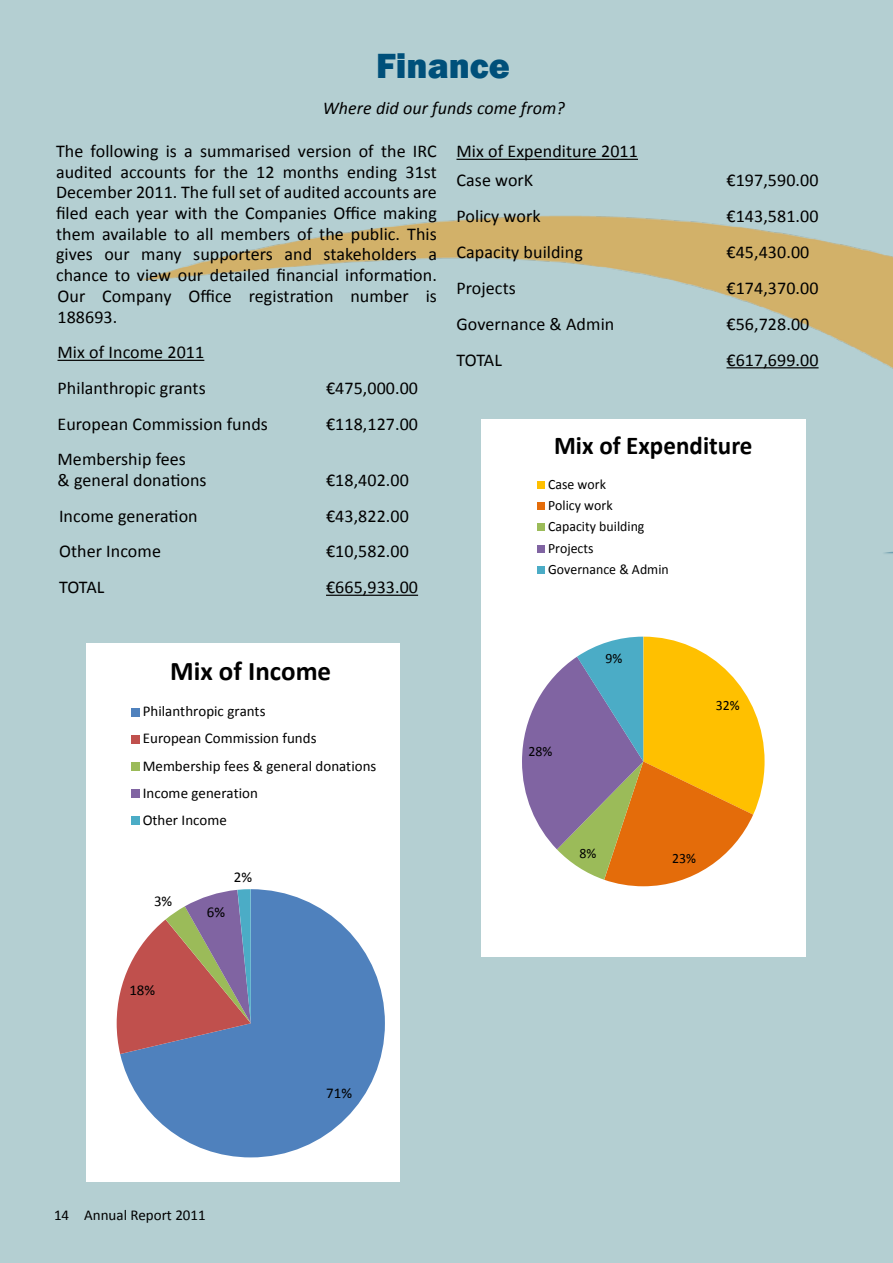
<style>
.page{position:relative;width:893px;height:1263px;background:#b4cfd2}
.page>*{position:absolute;margin:0;border:0;box-sizing:border-box;transform-origin:0 0}
.t1{font:800 36px "Franklin Gothic";color:#00507a}
.t2{font:700 27px "Calibri";color:#000}
.t3{font:700 25.65px "Calibri";color:#000}
.t4{font:18px/20.7px "Calibri";letter-spacing:.005em;color:#000}
.t5{font:italic 18px "Calibri";letter-spacing:.005em;color:#000}
.t6{font:15px/27.2px "Calibri";color:#000}
.t7{font:14.25px/21.3px "Calibri";color:#000}
</style>
<div class="page">
<img style="left:57px;top:158px;width:836px;height:788px">
<hr style="left:58px;top:360px;width:146px;height:1px;background:#000">
<hr style="left:326px;top:595px;width:92px;height:1px;background:#000">
<hr style="left:456px;top:159px;width:182px;height:1px;background:#000">
<hr style="left:726px;top:367px;width:93px;height:1px;background:#000">
<div style="left:86px;top:643px;width:314px;height:538px;background:#fff"></div>
<svg style="left:120px;top:889px;width:265px;height:268px;fill:#4f81bd"></svg>
<svg style="left:117px;top:889px;width:134px;height:165px"></svg>
<div style="left:131px;top:708px;width:8px;height:8px;background:#4f81bd"></div>
<div style="left:131px;top:735px;width:8px;height:8px;background:#c0504d"></div>
<div style="left:131px;top:762px;width:8px;height:8px;background:#9bbb59"></div>
<div style="left:131px;top:789px;width:8px;height:8px;background:#8064a2"></div>
<div style="left:131px;top:816px;width:8px;height:9px;background:#4bacc6"></div>
<div style="left:482px;top:419px;width:324px;height:538px;background:#fff"></div>
<svg style="left:522px;top:637px;width:243px;height:249px"></svg>
<div style="left:537px;top:481px;width:8px;height:7px;background:#ffc000"></div>
<div style="left:537px;top:502px;width:8px;height:8px;background:#e46c0a"></div>
<div style="left:537px;top:523px;width:8px;height:8px;background:#9bbb59"></div>
<div style="left:537px;top:545px;width:8px;height:7px;background:#8064a2"></div>
<div style="left:537px;top:566px;width:8px;height:8px;background:#4bacc6"></div>
<h1 class="t1" style="left:376px;top:43px;width:135px">Finance</h1>
<p class="t5" style="left:323px;top:95px;width:243px">Where did our funds come from?</p>
<p class="t4" style="left:56px;top:141px;width:382px;text-align:justify">The following is a summarised version of the IRC audited accounts for the 12 months ending 31st December 2011. The full set of audited accounts are filed each year with the Companies Office making them available to all members of the public. This gives our many supporters and stakeholders a chance to view our detailed financial information.<br>Our Company Office registration number is 188693.</p>
<p class="t4" style="left:58px;top:334px;width:150px;line-height:35.7px">Mix of Income 2011<br>Philanthropic grants</p>
<p class="t4" style="left:456px;top:137px;width:183px;line-height:28.5px">Mix of Expenditure 2011<br>Case worK</p>
<p class="t4" style="left:726px;top:169px;width:94px">€197,590.00</p>
<p class="t4" style="left:456px;top:205px;width:86px">Policy work</p>
<p class="t4" style="left:726px;top:205px;width:94px">€143,581.00</p>
<p class="t4" style="left:456px;top:241px;width:128px">Capacity building</p>
<p class="t4" style="left:726px;top:241px;width:84px">€45,430.00</p>
<p class="t4" style="left:456px;top:277px;width:61px">Projects</p>
<p class="t4" style="left:726px;top:277px;width:94px">€174,370.00</p>
<p class="t4" style="left:456px;top:313px;width:159px">Governance &amp; Admin</p>
<p class="t4" style="left:726px;top:313px;width:84px">€56,728.00</p>
<p class="t4" style="left:456px;top:349px;width:47px">TOTAL</p>
<p class="t4" style="left:726px;top:349px;width:94px">€617,699.00</p>
<p class="t4" style="left:326px;top:378px;width:94px">€475,000.00</p>
<p class="t4" style="left:58px;top:413px;width:212px">European Commission funds</p>
<p class="t4" style="left:326px;top:413px;width:94px">€118,127.00</p>
<p class="t4" style="left:58px;top:449px;width:151px">Membership fees<br>&amp; general donations</p>
<p class="t4" style="left:326px;top:470px;width:84px">€18,402.00</p>
<p class="t4" style="left:59px;top:505px;width:140px">Income generation</p>
<p class="t4" style="left:326px;top:505px;width:84px">€43,822.00</p>
<p class="t4" style="left:59px;top:541px;width:103px">Other Income</p>
<p class="t4" style="left:326px;top:541px;width:84px">€10,582.00</p>
<p class="t4" style="left:59px;top:577px;width:47px">TOTAL</p>
<p class="t4" style="left:326px;top:577px;width:94px">€665,933.00</p>
<h2 class="t2" style="left:170px;top:654px;width:163px">Mix of Income</h2>
<p class="t6" style="left:143px;top:698px;width:235px">Philanthropic grants<br>European Commission funds<br>Membership fees &amp; general donations<br>Income generation<br>Other Income</p>
<p class="t6" style="left:154px;top:887px;width:20px">3%</p>
<p class="t6" style="left:129px;top:976px;width:27px">18%</p>
<p class="t6" style="left:207px;top:899px;width:20px">6%</p>
<p class="t6" style="left:234px;top:864px;width:20px">2%</p>
<p class="t6" style="left:54px;top:1202px;width:153px">14 Annual Report 2011</p>
<p class="t6" style="left:326px;top:1080px;width:27px">71%</p>
<h3 class="t3" style="left:554px;top:429px;width:200px">Mix of Expenditure</h3>
<p class="t7" style="left:548px;top:473px;width:122px">Case work<br>Policy work<br>Capacity building<br>Projects<br>Governance &amp; Admin</p>
<p class="t7" style="left:528px;top:741px;width:25px">28%</p>
<p class="t7" style="left:605px;top:647px;width:18px">9%</p>
<p class="t7" style="left:579px;top:842px;width:18px">8%</p>
<p class="t7" style="left:716px;top:695px;width:25px">32%</p>
<p class="t7" style="left:672px;top:848px;width:25px">23%</p>
</div>
